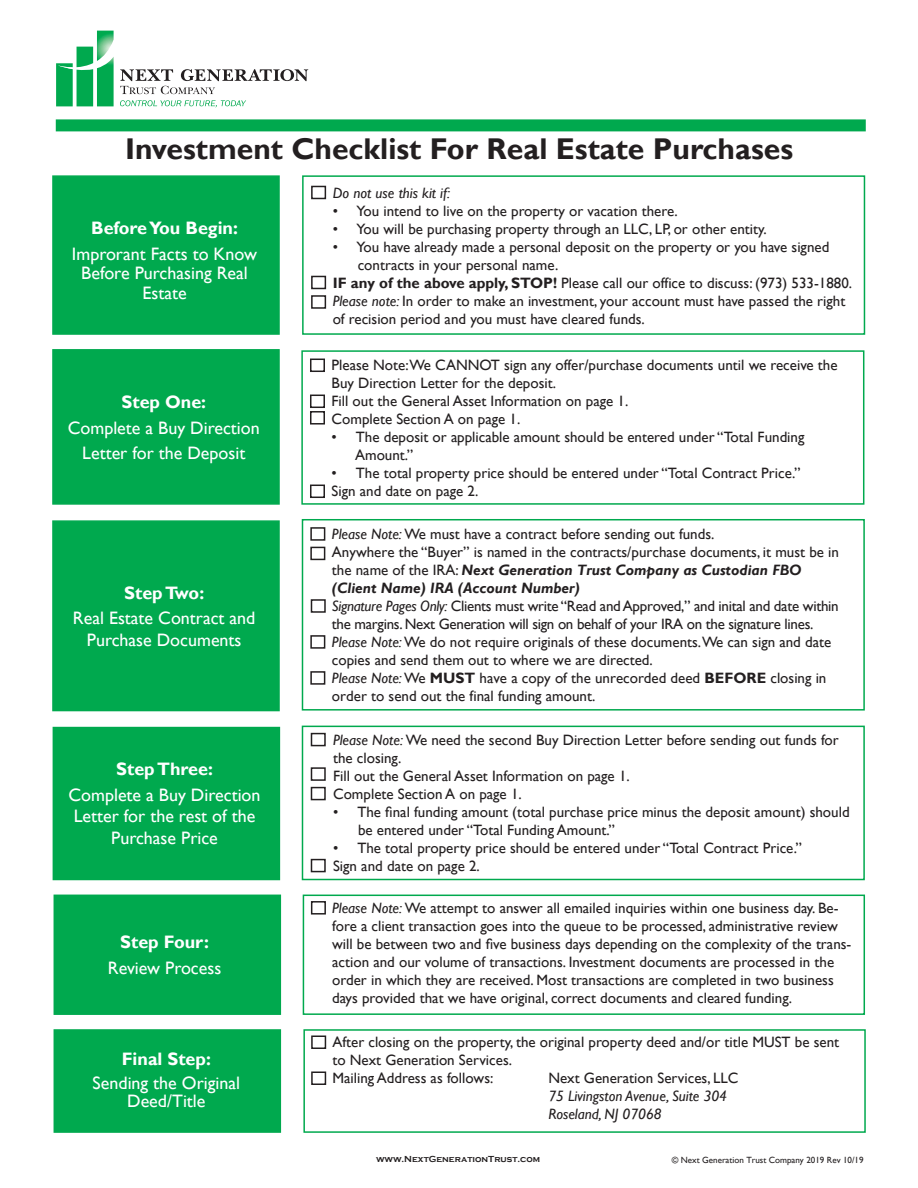
<style>
.page{position:relative;width:918px;height:1188px;background:#fff}
.page>*{position:absolute;margin:0;border:0;box-sizing:border-box;transform-origin:0 0}
.t1{font:700 30px "Gill Sans";color:#231f20}
.t2{font:18px/21.6px "Gill Sans";color:#fff;text-align:center}
.t3{font:700 18px "Gill Sans";color:#fff}
.t4{font:15px/18px "Gill Sans";color:#231f20}
.t5{font:italic 15px/18px "Gill Sans";color:#231f20}
.t6{font:9px "Gill Sans";color:#231f20}
.t7{font:700 9px "Copperplate Gothic";color:#231f20}
.s1{font-weight:700}
.s2{font-style:italic}
.s3{font-weight:700;font-style:italic}
</style>
<div class="page">
<div style="left:56px;top:119px;width:810px;height:12px;background:#00a94e"></div>
<svg style="left:56px;top:31px;width:58px;height:75px"></svg>
<svg style="left:120px;top:100px;width:126px;height:7px"></svg>
<svg style="left:120px;top:69px;width:188px;height:25px"></svg>
<div style="left:52px;top:520px;width:228px;height:191px;background:#00a94e;border:2px solid #00a94e"></div>
<div style="left:302px;top:519px;width:563px;height:192px;border:2px solid #00a94e"></div>
<div style="left:310px;top:527px;width:15px;height:14px;border:2px solid #231f20"></div>
<div style="left:310px;top:547px;width:15px;height:13px;border:2px solid #231f20"></div>
<div style="left:311px;top:599px;width:15px;height:14px;border:2px solid #231f20"></div>
<div style="left:310px;top:635px;width:15px;height:14px;border:2px solid #231f20"></div>
<div style="left:310px;top:671px;width:15px;height:14px;border:2px solid #231f20"></div>
<div style="left:302px;top:726px;width:563px;height:154px;border:2px solid #00a94e"></div>
<div style="left:311px;top:733px;width:15px;height:13px;border:2px solid #231f20"></div>
<div style="left:53px;top:727px;width:227px;height:153px;background:#00a94e"></div>
<div style="left:311px;top:787px;width:15px;height:13px;border:2px solid #231f20"></div>
<div style="left:311px;top:859px;width:15px;height:13px;border:2px solid #231f20"></div>
<div style="left:311px;top:767px;width:15px;height:14px;border:2px solid #231f20"></div>
<div style="left:52px;top:175px;width:228px;height:160px;background:#00a94e;border:2px solid #00a94e"></div>
<div style="left:302px;top:175px;width:563px;height:160px;border:2px solid #00a94e"></div>
<div style="left:311px;top:186px;width:15px;height:13px;border:2px solid #231f20"></div>
<div style="left:311px;top:276px;width:15px;height:13px;border:2px solid #231f20"></div>
<div style="left:311px;top:295px;width:15px;height:14px;border:2px solid #231f20"></div>
<div style="left:52px;top:349px;width:228px;height:156px;background:#00a94e;border:2px solid #00a94e"></div>
<div style="left:301px;top:350px;width:563px;height:155px;border:2px solid #00a94e"></div>
<div style="left:310px;top:359px;width:15px;height:13px;border:2px solid #231f20"></div>
<div style="left:310px;top:411px;width:15px;height:14px;border:2px solid #231f20"></div>
<div style="left:310px;top:395px;width:15px;height:13px;border:2px solid #231f20"></div>
<div style="left:310px;top:485px;width:15px;height:13px;border:2px solid #231f20"></div>
<div style="left:54px;top:895px;width:227px;height:120px;background:#00a94e;border:2px solid #00a94e"></div>
<div style="left:303px;top:895px;width:562px;height:120px;border:2px solid #00a94e"></div>
<div style="left:311px;top:901px;width:15px;height:14px;border:2px solid #231f20"></div>
<div style="left:303px;top:1029px;width:563px;height:104px;border:2px solid #00a94e"></div>
<div style="left:311px;top:1036px;width:15px;height:13px;border:2px solid #231f20"></div>
<div style="left:54px;top:1029px;width:227px;height:104px;background:#00a94e;border:2px solid #00a94e"></div>
<div style="left:311px;top:1072px;width:15px;height:13px;border:2px solid #231f20"></div>
<h1 class="t1" style="left:125px;top:131px;width:669px">Investment Checklist For Real Estate Purchases</h1>
<p class="t3" style="left:91px;top:217px;width:148px">Before You Begin:</p>
<p class="t2" style="left:72px;top:244px;width:187px;line-height:19.5px">Improrant Facts to Know<br>Before Purchasing Real<br>Estate</p>
<p class="t3" style="left:121px;top:391px;width:86px">Step One:</p>
<p class="t2" style="left:68px;top:415px;width:194px;line-height:25.5px">Complete a Buy Direction<br>Letter for the Deposit</p>
<p class="t3" style="left:124px;top:582px;width:82px">Step Two:</p>
<p class="t2" style="left:73px;top:607px;width:184px">Real Estate Contract and<br>Purchase Documents</p>
<p class="t3" style="left:116px;top:758px;width:98px">Step Three:</p>
<p class="t2" style="left:69px;top:784px;width:194px">Complete a Buy Direction<br>Letter for the rest of the<br>Purchase Price</p>
<p class="t3" style="left:120px;top:931px;width:90px">Step Four:</p>
<p class="t2" style="left:108px;top:957px;width:115px">Review Process</p>
<p class="t3" style="left:122px;top:1049px;width:91px">Final Step:</p>
<p class="t2" style="left:93px;top:1075px;width:149px;line-height:18px">Sending the Original<br>Deed/Title</p>
<p class="t5" style="left:333px;top:184px;width:119px">Do not use this kit if:</p>
<p class="t4" style="left:333px;top:202px;width:347px">• You intend to live on the property or vacation there.</p>
<p class="t4" style="left:333px;top:220px;width:436px">• You will be purchasing property through an LLC, LP, or other entity.</p>
<p class="t4" style="left:333px;top:238px;width:498px">• You have already made a personal deposit on the property or you have signed</p>
<p class="t4" style="left:358px;top:256px;width:202px">contracts in your personal name.</p>
<p class="t4" style="left:333px;top:274px;width:521px"><span class="s1">IF any of the above apply, STOP!</span> Please call our office to discuss: (973) 533-1880.</p>
<p class="t4" style="left:333px;top:292px;width:514px"><span class="s2">Please note:</span> In order to make an investment, your account must have passed the right</p>
<p class="t4" style="left:333px;top:310px;width:314px">of recision period and you must have cleared funds.</p>
<p class="t4" style="left:332px;top:357px;width:508px">Please Note:We CANNOT sign any offer/purchase documents until we receive the Buy Direction Letter for the deposit.<br>Fill out the General Asset Information on page 1.<br>Complete Section A on page 1.</p>
<p class="t4" style="left:355px;top:429px;width:451px;text-indent:-24px">• The deposit or applicable amount should be entered under “Total Funding<br>Amount.”</p>
<p class="t4" style="left:332px;top:465px;width:470px">• The total property price should be entered under “Total Contract Price.”<br>Sign and date on page 2.</p>
<p class="t4" style="left:332px;top:525px;width:509px"><span class="s2">Please Note:</span> We must have a contract before sending out funds.<br>Anywhere the “Buyer” is named in the contracts/purchase documents, it must be in the name of the IRA: <span class="s3">Next Generation Trust Company as Custodian FBO (Client Name) IRA (Account Number)<br></span><span class="s2">Signature Pages Only:</span> Clients must write “Read and Approved,” and inital and date within the margins. Next Generation will sign on behalf of your IRA on the signature lines.<br><span class="s2">Please Note:</span>We do not require originals of these documents. We can sign and date copies and send them out to where we are directed.<br><span class="s2">Please Note:</span> We <span class="s1">MUST</span> have a copy of the unrecorded deed <span class="s1">BEFORE</span> closing in order to send out the final funding amount.</p>
<p class="t4" style="left:333px;top:731px;width:507px"><span class="s2">Please Note:</span> We need the second Buy Direction Letter before sending out funds for the closing.<br>Fill out the General Asset Information on page 1.<br>Complete Section A on page 1.</p>
<p class="t4" style="left:358px;top:803px;width:493px;text-indent:-25px">• The final funding amount (total purchase price minus the deposit amount) should be entered under “Total Funding Amount.”</p>
<p class="t4" style="left:333px;top:839px;width:470px">• The total property price should be entered under “Total Contract Price.”<br>Sign and date on page 2.</p>
<p class="t4" style="left:332px;top:899px;width:521px"><span class="s2">Please Note:</span> We attempt to answer all emailed inquiries within one business day. Be&shy;fore a client transaction goes into the queue to be processed, administrative review will be between two and five business days depending on the complexity of the trans&shy;action and our volume of transactions. Investment documents are processed in the order in which they are received. Most transactions are completed in two business days provided that we have original, correct documents and cleared funding.</p>
<p class="t4" style="left:332px;top:1034px;width:508px">After closing on the property, the original property deed and/or title MUST be sent to Next Generation Services.<br>Mailing Address as follows:</p>
<p class="t4" style="left:548px;top:1070px;width:192px">Next Generation Services, LLC</p>
<p class="t5" style="left:548px;top:1088px;width:180px">75 Livingston Avenue, Suite 304<br>Roseland, NJ 07068</p>
<p class="t7" style="left:376px;top:1154px;width:166px">www.NextGenerationTrust.com</p>
<p class="t6" style="left:672px;top:1155px;width:193px">© Next Generation Trust Company 2019 Rev 10/19</p>
</div>
